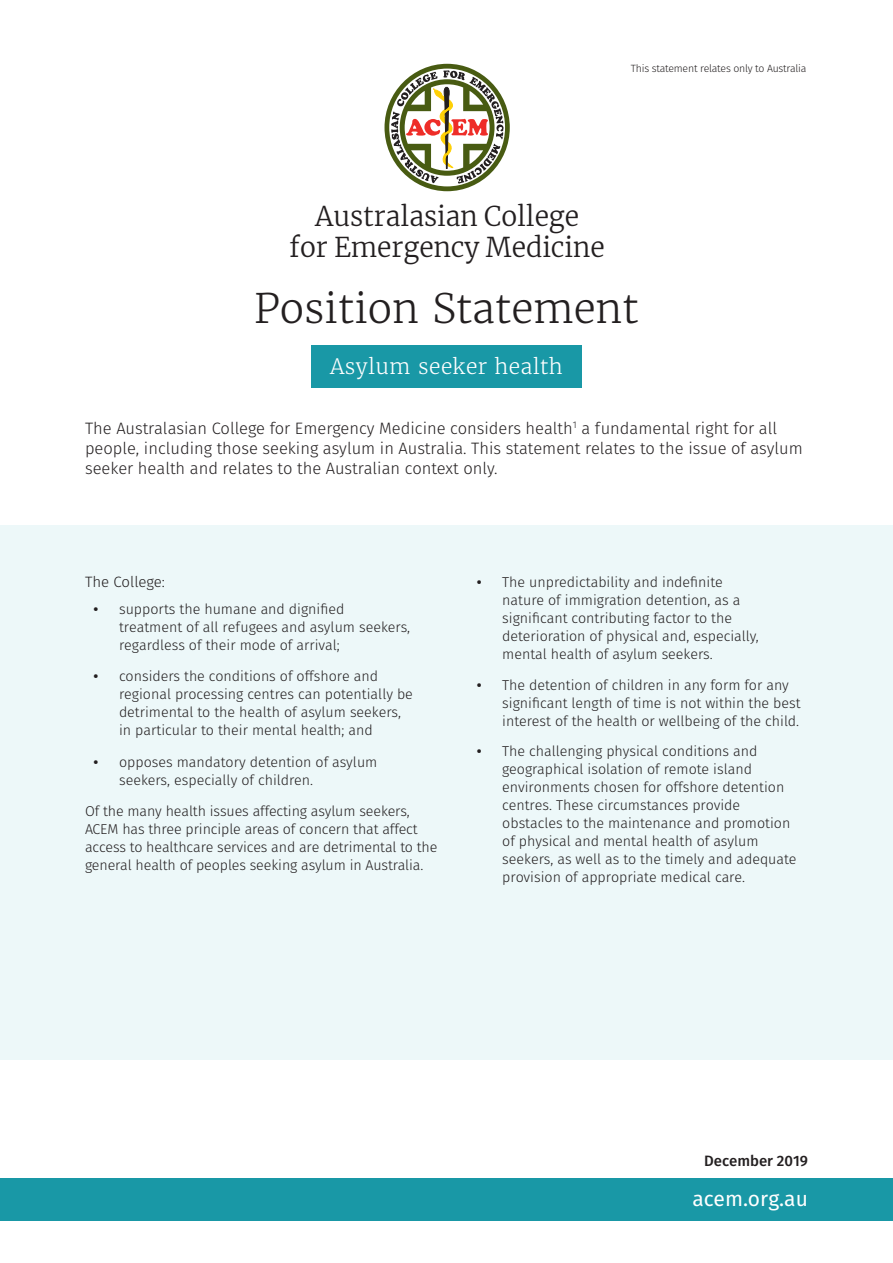
<style>
.page{position:relative;width:893px;height:1263px;background:#fff}
.page>*{position:absolute;margin:0;border:0;box-sizing:border-box;transform-origin:0 0}
.t1{font:300 40.5px "Merriweather";color:#231f20}
.t2{font:300 27px/30.8px "Merriweather";color:#231f20;text-align:center}
.t3{font:300 21px "Merriweather";letter-spacing:.02em;color:#fff}
.t4{font:21px "Fira Sans";color:#fff}
.t5{font:300 16.5px/19.8px "Fira Sans";color:#231f20}
.t6{font:500 15px "Fira Sans";color:#231f20}
.t7{font:300 15px "Fira Sans";color:#231f20}
.t8{font:300 14.25px/18px "Fira Sans";color:#231f20}
.t9{font:300 10.5px "Fira Sans";letter-spacing:-.02em;color:#231f20}
.s1{font-weight:600}
</style>
<div class="page">
<svg style="left:384px;top:64px;width:126px;height:127px"></svg>
<div style="left:311px;top:345px;width:271px;height:43px;background:#1998a6"></div>
<div style="left:0;top:525px;width:893px;height:534px;background:#edf8f9"></div>
<div style="left:0;top:1178px;width:893px;height:42px;background:#1998a6"></div>
<p class="t9" style="left:631px;top:61px;width:177px">This statement relates only to Australia</p>
<h2 class="t2" style="left:290px;top:200px;width:317px">Australasian College<br>for Emergency Medicine</h2>
<h1 class="t1" style="left:254px;top:283px;width:386px">Position Statement</h1>
<h3 class="t3" style="left:330px;top:353px;width:234px">Asylum seeker health</h3>
<p class="t5" style="left:85px;top:418px;width:719px">The Australasian College for Emergency Medicine considers health<sup>1</sup> a fundamental right for all people, including those seeking asylum in Australia. This statement relates to the issue of asylum seeker health and relates to the Australian context only.</p>
<p class="t7" style="left:85px;top:571px;width:82px">The College:</p>
<p class="t8" style="left:119px;top:600px;width:293px;text-indent:-26px"><span class="s1">•</span> supports the humane and dignified treatment of all refugees and asylum seekers, regardless of their mode of arrival;</p>
<p class="t8" style="left:119px;top:667px;width:295px;text-indent:-26px"><span class="s1">•</span> considers the conditions of offshore and regional processing centres can potentially be detrimental to the health of asylum seekers, in particular to their mental health; and</p>
<p class="t8" style="left:119px;top:753px;width:260px;text-indent:-26px"><span class="s1">•</span> opposes mandatory detention of asylum seekers, especially of children.</p>
<p class="t8" style="left:85px;top:802px;width:354px">Of the many health issues affecting asylum seekers, ACEM has three principle areas of concern that affect access to healthcare services and are detrimental to the general health of peoples seeking asylum in Australia.</p>
<p class="t8" style="left:502px;top:573px;width:258px;text-indent:-26px"><span class="s1">•</span> The unpredictability and indefinite nature of immigration detention, as a significant contributing factor to the deterioration of physical and, especially, mental health of asylum seekers.</p>
<p class="t8" style="left:502px;top:676px;width:300px;text-indent:-26px"><span class="s1">•</span> The detention of children in any form for any significant length of time is not within the best interest of the health or wellbeing of the child.</p>
<p class="t8" style="left:502px;top:742px;width:296px;text-indent:-26px"><span class="s1">•</span> The challenging physical conditions and geographical isolation of remote island environments chosen for offshore detention centres. These circumstances provide obstacles to the maintenance and promotion of physical and mental health of asylum seekers, as well as to the timely and adequate provision of appropriate medical care.</p>
<p class="t6" style="left:704px;top:1150px;width:105px">December 2019</p>
<h3 class="t4" style="left:692px;top:1184px;width:117px">acem.org.au</h3>
</div>
